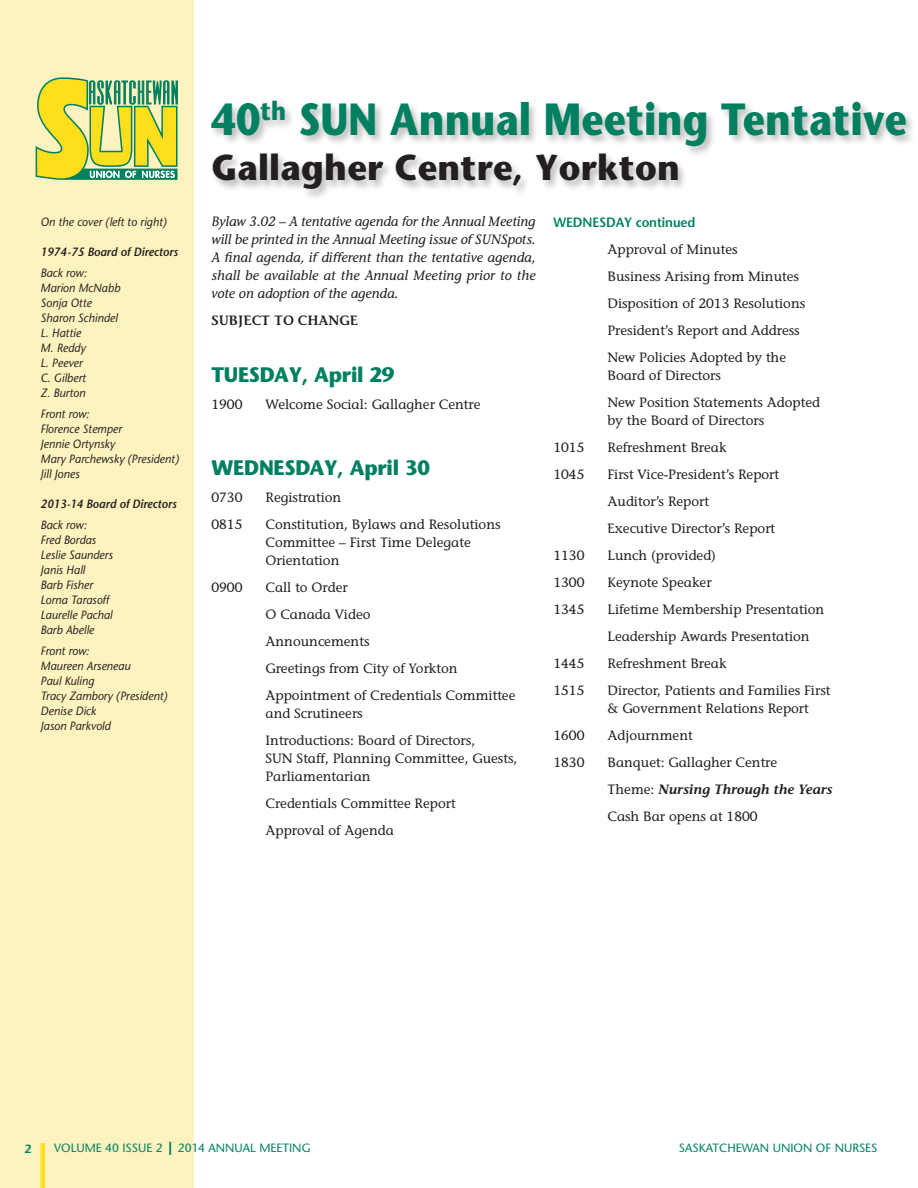
<style>
.page{position:relative;width:918px;height:1188px;background:#fff}
.page>*{position:absolute;margin:0;border:0;box-sizing:border-box;transform-origin:0 0}
.head{font:700 45px "Stone Sans";letter-spacing:.005em;color:#008061;scale:.86 1}
.subhead_1{font:700 36px "Stone Sans";letter-spacing:.01em;color:#231f20;scale:.95 1}
.agenda_head{font:700 21px "Stone Sans";letter-spacing:-.01em;color:#008061;scale:.95 1}
.agenda{font:13.5px/18px "Stone Informal";color:#231f20}
.text{font:italic 13.5px/18px "Stone Informal";letter-spacing:.015em;color:#231f20;text-align:justify}
.agenda-2{font:italic 600 13.5px "Stone Informal";color:#231f20}
.subhead_2{font:600 13.5px "Stone Sans";letter-spacing:-.01em;color:#008061;scale:.95 1}
.agenda-3{font:600 13.5px "Stone Informal";color:#231f20}
.t1{font:italic 12px "Stone Sans";color:#231f20;scale:.95 1}
.t2{font:12px "Stone Sans";color:#008061}
.t3{font:italic 600 12px "Stone Sans";color:#231f20;scale:.95 1}
.t4{font:600 12px "Stone Sans";color:#008061}
.s1{font-weight:400;font-style:normal}
.s2{font-weight:700;font-size:18px}
</style>
<div class="page">
<div style="left:0;top:0;width:194px;height:1188px;background:#fef2be"></div>
<div style="left:40px;top:1143px;width:5px;height:45px;background:#ffdf1b"></div>
<div style="left:209px;top:92px;width:709px;height:108px;background:#231f20;opacity:.3"></div>
<svg style="left:36px;top:77px;width:142px;height:103px"></svg>
<p class="t1" style="left:40px;top:214px;width:134px">On the cover (left to right)</p>
<p class="t3" style="left:40px;top:244px;width:146px">1974-75 Board of Directors</p>
<p class="t1" style="left:40px;top:265px;width:50px">Back row:</p>
<p class="t1" style="left:40px;top:280px;width:85px">Marion McNabb</p>
<p class="t1" style="left:40px;top:295px;width:56px">Sonja Otte</p>
<p class="t1" style="left:40px;top:310px;width:83px">Sharon Schindel</p>
<p class="t1" style="left:40px;top:325px;width:44px">L. Hattie</p>
<p class="t1" style="left:40px;top:340px;width:49px">M. Reddy</p>
<p class="t1" style="left:40px;top:355px;width:46px">L. Peever</p>
<p class="t1" style="left:40px;top:370px;width:49px">C. Gilbert</p>
<p class="t1" style="left:40px;top:385px;width:49px">Z. Burton</p>
<p class="t1" style="left:40px;top:406px;width:53px">Front row:</p>
<p class="t1" style="left:40px;top:421px;width:87px">Florence Stemper</p>
<p class="t1" style="left:40px;top:436px;width:80px">Jennie Ortynsky</p>
<p class="t1" style="left:40px;top:451px;width:147px">Mary Parchewsky (President)</p>
<p class="t1" style="left:40px;top:466px;width:43px">Jill Jones</p>
<p class="t3" style="left:40px;top:496px;width:145px">2013-14 Board of Directors</p>
<p class="t1" style="left:40px;top:517px;width:50px">Back row:</p>
<p class="t1" style="left:40px;top:532px;width:60px">Fred Bordas</p>
<p class="t1" style="left:40px;top:547px;width:78px">Leslie Saunders</p>
<p class="t1" style="left:40px;top:562px;width:48px">Janis Hall</p>
<p class="t1" style="left:40px;top:577px;width:57px">Barb Fisher</p>
<p class="t1" style="left:40px;top:592px;width:74px">Lorna Tarasoff</p>
<p class="t1" style="left:40px;top:607px;width:77px">Laurelle Pachal</p>
<p class="t1" style="left:40px;top:622px;width:58px">Barb Abelle</p>
<p class="t1" style="left:40px;top:643px;width:53px">Front row:</p>
<p class="t1" style="left:40px;top:658px;width:96px">Maureen Arseneau</p>
<p class="t1" style="left:40px;top:673px;width:58px">Paul Kuling</p>
<p class="t1" style="left:40px;top:688px;width:135px">Tracy Zambory (President)</p>
<p class="t1" style="left:40px;top:703px;width:60px">Denise Dick</p>
<p class="t1" style="left:40px;top:718px;width:75px">Jason Parkvold</p>
<p class="head" style="left:212px;top:91px;width:810px">40<sup>th</sup> SUN Annual Meeting Tentative</p>
<p class="subhead_1" style="left:212px;top:145px;width:495px">Gallagher Centre, Yorkton</p>
<p class="text" style="left:212px;top:212px;width:326px">Bylaw 3.02 – A tentative agenda for the Annual Meeting will be printed in the Annual Meeting issue of SUNSpots.<br>A final agenda, if different than the tentative agenda, shall be available at the Annual Meeting prior to the vote on adoption of the agenda.</p>
<p class="agenda-3" style="left:212px;top:312px;width:148px">SUBJECT TO CHANGE</p>
<p class="agenda_head" style="left:212px;top:362px;width:194px">TUESDAY, April 29</p>
<p class="agenda" style="left:212px;top:395px;width:32px">1900</p>
<p class="agenda" style="left:266px;top:395px;width:216px">Welcome Social: Gallagher Centre</p>
<p class="subhead_2" style="left:554px;top:214px;width:151px">WEDNESDAY continued</p>
<p class="agenda" style="left:608px;top:240px;width:132px">Approval of Minutes</p>
<p class="agenda" style="left:608px;top:267px;width:193px">Business Arising from Minutes</p>
<p class="agenda" style="left:608px;top:294px;width:199px">Disposition of 2013 Resolutions</p>
<p class="agenda" style="left:608px;top:321px;width:194px">President’s Report and Address</p>
<p class="agenda" style="left:608px;top:348px;width:180px">New Policies Adopted by the<br>Board of Directors</p>
<p class="agenda" style="left:608px;top:393px;width:214px">New Position Statements Adopted by the Board of Directors</p>
<p class="agenda_head" style="left:212px;top:455px;width:231px">WEDNESDAY, April 30</p>
<p class="agenda" style="left:212px;top:488px;width:32px">0730</p>
<p class="agenda" style="left:266px;top:488px;width:77px">Registration</p>
<p class="agenda" style="left:212px;top:515px;width:32px">0815</p>
<p class="agenda" style="left:266px;top:515px;width:237px">Constitution, Bylaws and Resolutions<br>Committee – First Time Delegate<br>Orientation</p>
<p class="agenda" style="left:212px;top:578px;width:32px">0900</p>
<p class="agenda" style="left:266px;top:578px;width:84px">Call to Order</p>
<p class="agenda" style="left:266px;top:605px;width:107px">O Canada Video</p>
<p class="agenda" style="left:266px;top:632px;width:106px">Announcements</p>
<p class="agenda" style="left:266px;top:659px;width:194px">Greetings from City of Yorkton</p>
<p class="agenda" style="left:266px;top:686px;width:251px">Appointment of Credentials Committee and Scrutineers</p>
<p class="agenda" style="left:266px;top:731px;width:253px">Introductions: Board of Directors,<br>SUN Staff, Planning Committee, Guests,<br>Parliamentarian</p>
<p class="agenda" style="left:266px;top:794px;width:192px">Credentials Committee Report</p>
<p class="agenda" style="left:266px;top:821px;width:130px">Approval of Agenda</p>
<p class="agenda" style="left:554px;top:438px;width:32px">1015</p>
<p class="agenda" style="left:608px;top:438px;width:121px">Refreshment Break</p>
<p class="agenda" style="left:554px;top:465px;width:32px">1045</p>
<p class="agenda" style="left:608px;top:465px;width:173px">First Vice-President’s Report</p>
<p class="agenda" style="left:608px;top:492px;width:103px">Auditor’s Report</p>
<p class="agenda" style="left:608px;top:519px;width:169px">Executive Director’s Report</p>
<p class="agenda" style="left:554px;top:546px;width:32px">1130</p>
<p class="agenda" style="left:608px;top:546px;width:110px">Lunch (provided)</p>
<p class="agenda" style="left:554px;top:573px;width:32px">1300</p>
<p class="agenda" style="left:608px;top:573px;width:106px">Keynote Speaker</p>
<p class="agenda" style="left:554px;top:600px;width:32px">1345</p>
<p class="agenda" style="left:608px;top:600px;width:218px">Lifetime Membership Presentation</p>
<p class="agenda" style="left:608px;top:627px;width:204px">Leadership Awards Presentation</p>
<p class="agenda" style="left:554px;top:654px;width:32px">1445</p>
<p class="agenda" style="left:608px;top:654px;width:121px">Refreshment Break</p>
<p class="agenda" style="left:554px;top:681px;width:32px">1515</p>
<p class="agenda" style="left:608px;top:681px;width:225px">Director, Patients and Families First &amp; Government Relations Report</p>
<p class="agenda" style="left:554px;top:726px;width:32px">1600</p>
<p class="agenda" style="left:608px;top:726px;width:87px">Adjournment</p>
<p class="agenda" style="left:554px;top:753px;width:32px">1830</p>
<p class="agenda" style="left:608px;top:753px;width:171px">Banquet: Gallagher Centre</p>
<p class="agenda-2" style="left:608px;top:781px;width:227px"><span class="s1">Theme:</span> Nursing Through the Years</p>
<p class="agenda" style="left:608px;top:807px;width:152px">Cash Bar opens at 1800</p>
<p class="t4" style="left:25px;top:1141px;width:8px">2</p>
<p class="t2" style="left:54px;top:1141px;width:258px">VOLUME 40 ISSUE 2 <span class="s2">|</span> 2014 ANNUAL MEETING</p>
<p class="t2" style="left:679px;top:1141px;width:200px">SASKATCHEWAN UNION OF NURSES</p>
</div>
